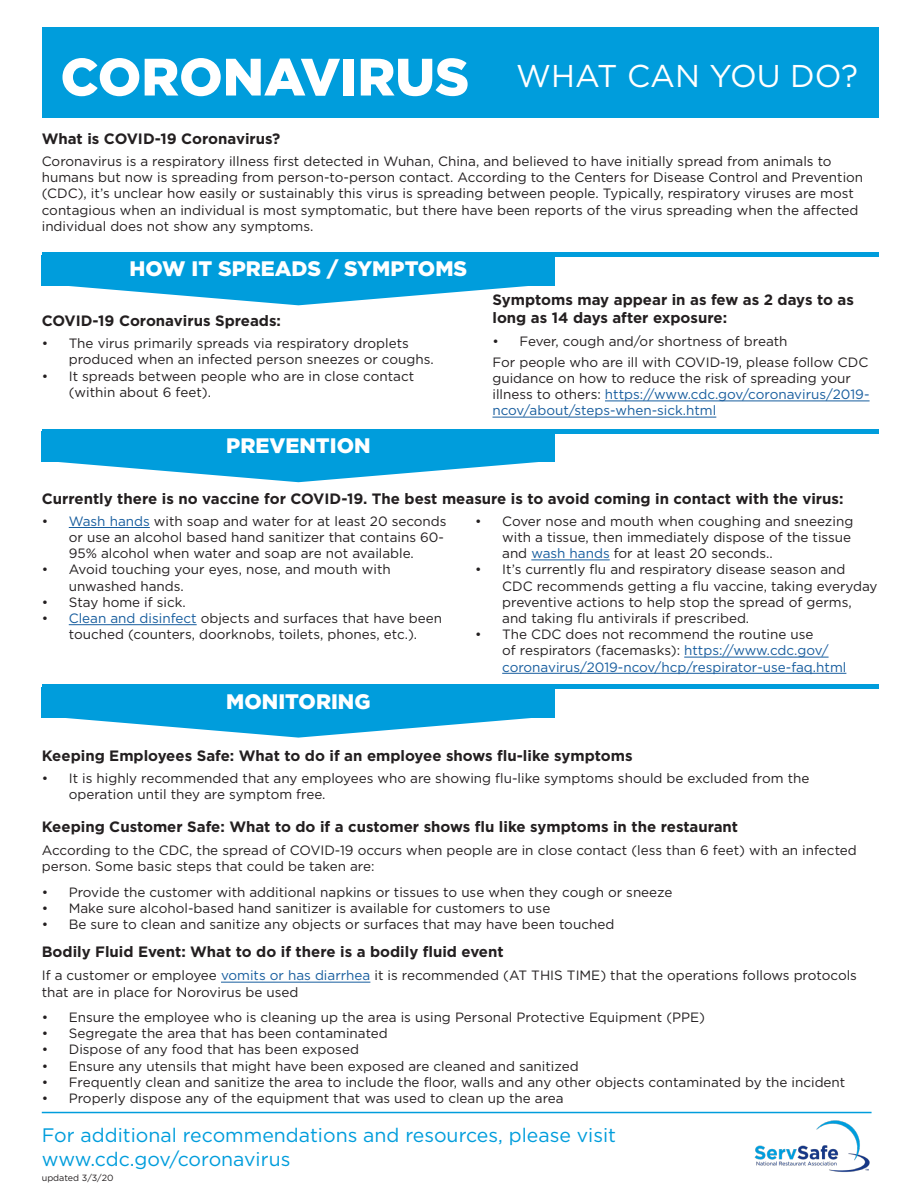
<style>
.page{position:relative;width:918px;height:1188px;background:#fff}
.page>*{position:absolute;margin:0;border:0;box-sizing:border-box;transform-origin:0 0}
.t1{font:900 52.5px "Gotham";color:#fff}
.t2{font:31.5px "Gotham";color:#fff}
.t3{font:900 21px "Gotham";color:#fff}
.t4{font:19.5px "Gotham";color:#009ddc}
.t5{font:700 15px/18px "Gotham";color:#231f20}
.t6{font:13.5px/16.2px "Gotham";color:#231f20}
.t7{font:13.5px/16.2px "Gotham";color:#175d9e}
.t8{font:9px "Gotham";color:#231f20}
.s1{color:#175d9e}
.s2{color:#231f20}
</style>
<div class="page">
<div style="left:42px;top:28px;width:836px;height:90px;background:#009ddc"></div>
<hr style="left:42px;top:252px;width:836px;height:4px;background:#009ddc">
<div style="left:42px;top:255px;width:513px;height:30px;background:#009ddc"></div>
<svg style="left:42px;top:285px;width:513px;height:20px"></svg>
<hr style="left:42px;top:429px;width:836px;height:4px;background:#009ddc">
<svg style="left:59px;top:462px;width:479px;height:20px"></svg>
<hr style="left:69px;top:527px;width:81px;height:1px;background:#175d9e">
<hr style="left:69px;top:624px;width:128px;height:1px;background:#175d9e">
<div style="left:42px;top:432px;width:513px;height:30px;background:#009ddc"></div>
<div style="left:42px;top:684px;width:836px;height:5px;background:#009ddc"></div>
<div style="left:42px;top:687px;width:513px;height:31px;background:#009ddc"></div>
<svg style="left:66px;top:718px;width:465px;height:20px"></svg>
<hr style="left:221px;top:982px;width:149px;height:1px;background:#175d9e">
<hr style="left:42px;top:1112px;width:830px;height:1px;background:#009ddc">
<img style="left:752px;top:1113px;width:120px;height:59px">
<hr style="left:531px;top:560px;width:79px;height:1px;background:#175d9e">
<hr style="left:684px;top:657px;width:145px;height:1px;background:#175d9e">
<hr style="left:502px;top:673px;width:344px;height:1px;background:#175d9e">
<hr style="left:605px;top:401px;width:265px;height:1px;background:#175d9e">
<hr style="left:492px;top:417px;width:224px;height:1px;background:#175d9e">
<p class="t1" style="left:60px;top:41px;width:410px">CORONAVIRUS</p>
<p class="t2" style="left:516px;top:56px;width:343px">WHAT CAN YOU DO?</p>
<p class="t5" style="left:42px;top:130px;width:240px">What is COVID-19 Coronavirus?</p>
<p class="t6" style="left:42px;top:153px;width:823px">Coronavirus is a respiratory illness first detected in Wuhan, China, and believed to have initially spread from animals to humans but now is spreading from person-to-person contact. According to the Centers for Disease Control and Prevention (CDC), it’s unclear how easily or sustainably this virus is spreading between people. Typically, respiratory viruses are most contagious when an individual is most symptomatic, but there have been reports of the virus spreading when the affected individual does not show any symptoms.</p>
<p class="t3" style="left:130px;top:254px;width:339px">HOW IT SPREADS / SYMPTOMS</p>
<p class="t5" style="left:42px;top:312px;width:241px">COVID-19 Coronavirus Spreads:</p>
<p class="t6" style="left:69px;top:335px;width:366px;text-indent:-27px">• The virus primarily spreads via respiratory droplets produced when an infected person sneezes or coughs.</p>
<p class="t6" style="left:69px;top:367px;width:347px;text-indent:-27px">• It spreads between people who are in close contact (within about 6 feet).</p>
<p class="t5" style="left:492px;top:291px;width:363px">Symptoms may appear in as few as 2 days to as long as 14 days after exposure:</p>
<p class="t6" style="left:492px;top:333px;width:297px">• Fever, cough and/or shortness of breath</p>
<p class="t6" style="left:492px;top:354px;width:379px">For people who are ill with COVID-19, please follow CDC guidance on how to reduce the risk of spreading your illness to others: <span class="s1">https://www.cdc.gov/coronavirus/2019- ncov/about/steps-when-sick.html</span></p>
<p class="t3" style="left:226px;top:431px;width:146px">PREVENTION</p>
<p class="t5" style="left:42px;top:489px;width:803px">Currently there is no vaccine for COVID-19. The best measure is to avoid coming in contact with the virus:</p>
<p class="t6" style="left:69px;top:513px;width:379px;text-indent:-27px">• <span class="s1">Wash hands</span> with soap and water for at least 20 seconds or use an alcohol based hand sanitizer that contains 60-<br>95% alcohol when water and soap are not available.</p>
<p class="t6" style="left:69px;top:561px;width:323px;text-indent:-27px">• Avoid touching your eyes, nose, and mouth with unwashed hands.</p>
<p class="t6" style="left:42px;top:594px;width:146px">• Stay home if sick.</p>
<p class="t6" style="left:42px;top:610px;width:402px;text-align:center">• <span class="s1">Clean and disinfect</span> objects and surfaces that have been touched (counters, doorknobs, toilets, phones, etc.).</p>
<p class="t6" style="left:502px;top:513px;width:353px;text-indent:-27px">• Cover nose and mouth when coughing and sneezing with a tissue, then immediately dispose of the tissue and <span class="s1">wash hands</span> for at least 20 seconds..</p>
<p class="t6" style="left:502px;top:561px;width:377px;text-indent:-27px">• It’s currently flu and respiratory disease season and CDC recommends getting a flu vaccine, taking everyday preventive actions to help stop the spread of germs, and taking flu antivirals if prescribed.</p>
<p class="t7" style="left:502px;top:626px;width:346px;text-indent:-27px"><span class="s2">• The CDC does not recommend the routine use<br>of respirators (facemasks):</span> https://www.cdc.gov/ coronavirus/2019-ncov/hcp/respirator-use-faq.html</p>
<p class="t3" style="left:226px;top:687px;width:146px">MONITORING</p>
<p class="t5" style="left:42px;top:746px;width:592px">Keeping Employees Safe: What to do if an employee shows flu-like symptoms</p>
<p class="t6" style="left:69px;top:770px;width:742px;text-indent:-27px">• It is highly recommended that any employees who are showing flu-like symptoms should be excluded from the operation until they are symptom free.</p>
<p class="t5" style="left:42px;top:817px;width:698px">Keeping Customer Safe: What to do if a customer shows flu like symptoms in the restaurant</p>
<p class="t6" style="left:42px;top:842px;width:817px">According to the CDC, the spread of COVID-19 occurs when people are in close contact (less than 6 feet) with an infected person. Some basic steps that could be taken are:</p>
<p class="t6" style="left:42px;top:884px;width:632px">• Provide the customer with additional napkins or tissues to use when they cough or sneeze</p>
<p class="t6" style="left:42px;top:900px;width:510px">• Make sure alcohol-based hand sanitizer is available for customers to use</p>
<p class="t6" style="left:42px;top:916px;width:574px">• Be sure to clean and sanitize any objects or surfaces that may have been touched</p>
<p class="t5" style="left:42px;top:943px;width:463px">Bodily Fluid Event: What to do if there is a bodily fluid event</p>
<p class="t6" style="left:42px;top:967px;width:817px">If a customer or employee <span class="s1">vomits or has diarrhea</span> it is recommended (AT THIS TIME) that the operations follows protocols that are in place for Norovirus be used</p>
<p class="t6" style="left:42px;top:1009px;width:665px">• Ensure the employee who is cleaning up the area is using Personal Protective Equipment (PPE)</p>
<p class="t6" style="left:42px;top:1025px;width:348px">• Segregate the area that has been contaminated</p>
<p class="t6" style="left:42px;top:1041px;width:319px">• Dispose of any food that has been exposed</p>
<p class="t6" style="left:42px;top:1057px;width:538px">• Ensure any utensils that might have been exposed are cleaned and sanitized</p>
<p class="t6" style="left:42px;top:1074px;width:805px">• Frequently clean and sanitize the area to include the floor, walls and any other objects contaminated by the incident</p>
<p class="t6" style="left:42px;top:1090px;width:523px">• Properly dispose any of the equipment that was used to clean up the area</p>
<p class="t4" style="left:42px;top:1123px;width:576px">For additional recommendations and resources, please visit</p>
<p class="t4" style="left:42px;top:1146px;width:250px">www.cdc.gov/coronavirus</p>
<p class="t8" style="left:42px;top:1172px;width:73px">updated 3/3/20</p>
</div>
